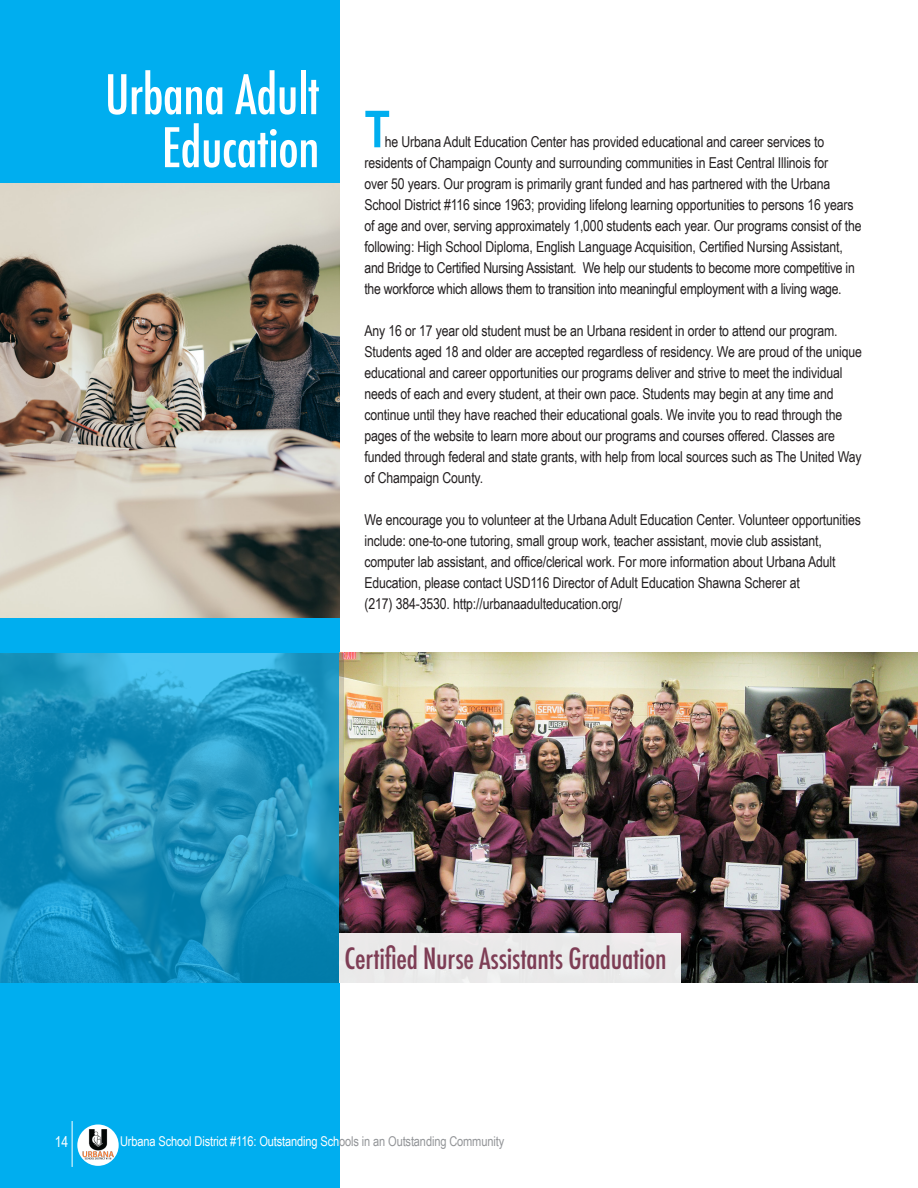
<style>
.page{position:relative;width:918px;height:1188px;background:#fff}
.page>*{position:absolute;margin:0;border:0;box-sizing:border-box;transform-origin:0 0}
.t1{font:500 condensed 52.95px "Futura";letter-spacing:-.01em;color:#fff}
.t2{font:700 51px "Arial Narrow";color:#00aeef}
.t3{font:500 condensed 28.5px "Futura";letter-spacing:-.01em;color:#7e3d55}
.t4{font:15px/21px "Arial Narrow";letter-spacing:-.01em;color:#231f20}
.t5{font:15px "Arial Narrow";color:#fff}
.t6{font:13.5px "Arial Narrow";letter-spacing:-.01em;color:#fff}
.s1{color:#939598}
</style>
<div class="page">
<div style="left:0;top:617px;width:339px;height:571px;background:#00aeef"></div>
<div style="left:0;top:0;width:339px;height:184px;background:#00aeef"></div>
<hr style="left:72px;top:1121px;width:1px;height:46px;background:#fff">
<img style="left:0;top:183px;width:339px;height:435px">
<img style="left:343px;top:653px;width:575px;height:330px">
<img style="left:0;top:653px;width:343px;height:329px">
<div style="left:339px;top:934px;width:341px;height:49px;background:#eae9ea"></div>
<svg style="left:77px;top:1124px;width:42px;height:42px"></svg>
<img style="left:82px;top:1129px;width:32px;height:31px">
<p class="t1" style="left:105px;top:61px;width:216px">Urbana Adult</p>
<p class="t1" style="left:162px;top:114px;width:159px">Education</p>
<p class="t2" style="left:364px;top:91px;width:27px">T</p>
<p class="t4" style="left:364px;top:131px;width:499px;text-indent:20px">he Urbana Adult Education Center has provided educational and career services to residents of Champaign County and surrounding communities in East Central Illinois for<br>over 50 years. Our program is primarily grant funded and has partnered with the Urbana School District #116 since 1963; providing lifelong learning opportunities to persons 16 years of age and over, serving approximately 1,000 students each year. Our programs consist of the following: High School Diploma, English Language Acquisition, Certified Nursing Assistant, and Bridge to Certified Nursing Assistant. We help our students to become more competitive in the workforce which allows them to transition into meaningful employment with a living wage.</p>
<p class="t4" style="left:364px;top:320px;width:499px">Any 16 or 17 year old student must be an Urbana resident in order to attend our program.<br>Students aged 18 and older are accepted regardless of residency. We are proud of the unique educational and career opportunities our programs deliver and strive to meet the individual needs of each and every student, at their own pace. Students may begin at any time and continue until they have reached their educational goals. We invite you to read through the pages of the website to learn more about our programs and courses offered. Classes are funded through federal and state grants, with help from local sources such as The United Way of Champaign County.</p>
<p class="t4" style="left:364px;top:509px;width:498px">We encourage you to volunteer at the Urbana Adult Education Center. Volunteer opportunities include: one-to-one tutoring, small group work, teacher assistant, movie club assistant, computer lab assistant, and office/clerical work. For more information about Urbana Adult Education, please contact USD116 Director of Adult Education Shawna Scherer at<br>(217) 384-3530. http://urbanaadulteducation.org/</p>
<p class="t3" style="left:345px;top:940px;width:324px">Certified Nurse Assistants Graduation</p>
<p class="t5" style="left:55px;top:1130px;width:15px">14</p>
<p class="t6" style="left:120px;top:1131px;width:386px">Urbana School District #116: Outstanding Sch<span class="s1">ools in an Outstanding Community</span></p>
</div>
